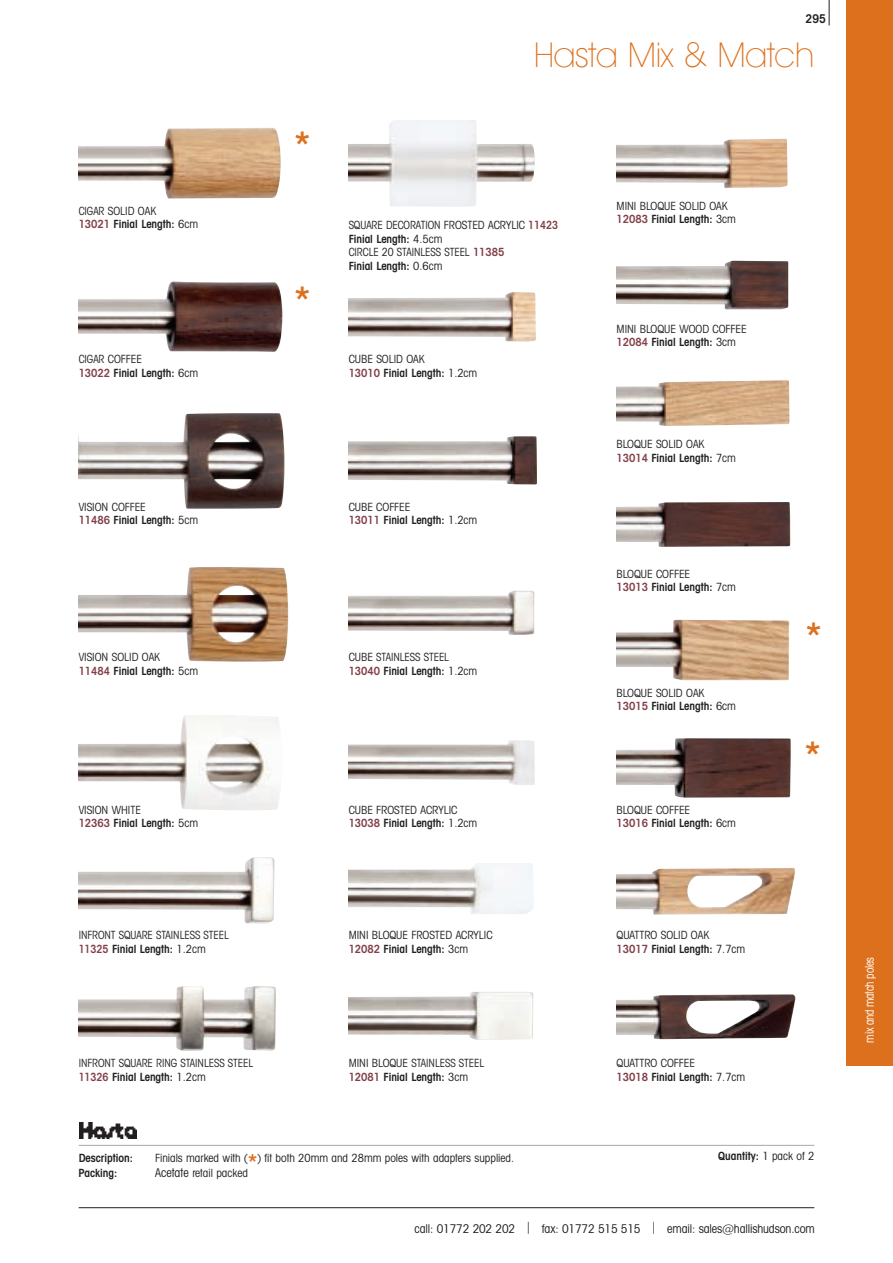
<style>
.page{position:relative;width:893px;height:1263px;background:#fff}
.page>*{position:absolute;margin:0;border:0;box-sizing:border-box;transform-origin:0 0}
.t1{font:200 34.5px "Avant Garde IT Cby BT";letter-spacing:-.01em;color:#dd701c}
.t2{font:600 33px "Avant Garde IT Cby BT";color:#dd701c}
.t3{font:condensed 12px "Avant Garde IT Cby BT";letter-spacing:-.01em;color:#231f20}
.t4{font:condensed 12px "Avant Garde IT Cby BT";letter-spacing:-.02em;color:#fff;scale:.9 1}
.t5{font:600 condensed 12px "Avant Garde IT Cby BT";color:#231f20}
.t6{font:condensed 11.25px/13.5px "Avant Garde IT Cby BT";color:#231f20}
.t7{font:condensed 11.25px/13.5px "Avant Garde IT Cby BT";color:#231f20;scale:.95 1}
.t8{font:600 condensed 11.25px "Avant Garde IT Cby BT";color:#231f20}
.s1{font-weight:600;color:#83404a}
.s2{font-weight:600}
.s3{font-weight:600;font-stretch:normal;font-size:19.5px;color:#dd701c}
.s4{font-weight:400}
.s5{font-size:12px}
</style>
<div class="page">
<hr style="left:79px;top:1145px;width:735px;height:1px;background:#a8a9ad">
<img style="left:79px;top:1122px;width:58px;height:17px">
<svg style="left:829px;top:0;width:1px;height:26px"></svg>
<hr style="left:79px;top:1207px;width:735px;height:1px;background:#231f20">
<img style="left:79px;top:128px;width:202px;height:71px">
<img style="left:79px;top:281px;width:203px;height:71px">
<img style="left:79px;top:413px;width:205px;height:96px">
<img style="left:79px;top:567px;width:209px;height:95px">
<img style="left:79px;top:715px;width:201px;height:95px">
<img style="left:79px;top:857px;width:195px;height:67px">
<img style="left:79px;top:986px;width:197px;height:65px">
<img style="left:349px;top:120px;width:186px;height:87px">
<img style="left:349px;top:292px;width:187px;height:50px">
<img style="left:349px;top:436px;width:188px;height:48px">
<img style="left:349px;top:590px;width:185px;height:45px">
<img style="left:349px;top:740px;width:186px;height:45px">
<img style="left:349px;top:863px;width:185px;height:51px">
<img style="left:349px;top:992px;width:184px;height:47px">
<img style="left:617px;top:138px;width:171px;height:50px">
<img style="left:617px;top:260px;width:171px;height:50px">
<img style="left:617px;top:380px;width:172px;height:46px">
<img style="left:617px;top:502px;width:173px;height:45px">
<img style="left:617px;top:620px;width:172px;height:60px">
<img style="left:617px;top:738px;width:174px;height:60px">
<img style="left:617px;top:868px;width:178px;height:47px">
<img style="left:617px;top:994px;width:178px;height:46px">
<div style="left:846px;top:0;width:47px;height:1065px;background:#dd701c"></div>
<p class="t5" style="left:806px;top:15px;width:22px">295</p>
<h1 class="t1" style="left:534px;top:43px;width:282px">Hasta Mix &amp; Match</h1>
<h2 class="t2" style="left:294px;top:131px;width:18px">*</h2>
<p class="t7" style="left:79px;top:205px;width:127px">CIGAR SOLID OAK<br><span class="s1">13021</span> <span class="s2">Finial Length:</span> 6cm</p>
<p class="t7" style="left:349px;top:219px;width:222px">SQUARE DECORATION FROSTED ACRYLIC <span class="s1">11423<br></span><span class="s2">Finial Length:</span> 4.5cm<br>CIRCLE 20 STAINLESS STEEL <span class="s1">11385<br></span><span class="s2">Finial Length:</span> 0.6cm</p>
<p class="t6" style="left:617px;top:200px;width:121px">MINI BLOQUE SOLID OAK<br><span class="s1">12083</span> <span class="s2">Finial Length:</span> 3cm</p>
<h2 class="t2" style="left:294px;top:286px;width:18px">*</h2>
<p class="t6" style="left:617px;top:323px;width:132px">MINI BLOQUE WOOD COFFEE<br><span class="s1">12084</span> <span class="s2">Finial Length:</span> 3cm</p>
<p class="t7" style="left:79px;top:354px;width:127px">CIGAR COFFEE<br><span class="s1">13022</span> <span class="s2">Finial Length:</span> 6cm</p>
<p class="t6" style="left:349px;top:354px;width:130px">CUBE SOLID OAK<br><span class="s1">13010</span> <span class="s2">Finial Length:</span> 1.2cm</p>
<p class="t6" style="left:617px;top:438px;width:121px">BLOQUE SOLID OAK<br><span class="s1">13014</span> <span class="s2">Finial Length:</span> 7cm</p>
<p class="t6" style="left:79px;top:501px;width:121px">VISION COFFEE<br><span class="s1">11486</span> <span class="s2">Finial Length:</span> 5cm</p>
<p class="t6" style="left:349px;top:501px;width:130px">CUBE COFFEE<br><span class="s1">13011</span> <span class="s2">Finial Length:</span> 1.2cm</p>
<p class="t6" style="left:617px;top:568px;width:121px">BLOQUE COFFEE<br><span class="s1">13013</span> <span class="s2">Finial Length:</span> 7cm</p>
<h2 class="t2" style="left:805px;top:622px;width:18px">*</h2>
<p class="t6" style="left:79px;top:651px;width:121px">VISION SOLID OAK<br><span class="s1">11484</span> <span class="s2">Finial Length:</span> 5cm</p>
<p class="t6" style="left:349px;top:651px;width:130px">CUBE STAINLESS STEEL<br><span class="s1">13040</span> <span class="s2">Finial Length:</span> 1.2cm</p>
<p class="t6" style="left:617px;top:687px;width:121px">BLOQUE SOLID OAK<br><span class="s1">13015</span> <span class="s2">Finial Length:</span> 6cm</p>
<h2 class="t2" style="left:804px;top:741px;width:18px">*</h2>
<p class="t6" style="left:79px;top:804px;width:121px">VISION WHITE<br><span class="s1">12363</span> <span class="s2">Finial Length:</span> 5cm</p>
<p class="t6" style="left:349px;top:804px;width:130px">CUBE FROSTED ACRYLIC<br><span class="s1">13038</span> <span class="s2">Finial Length:</span> 1.2cm</p>
<p class="t6" style="left:617px;top:804px;width:121px">BLOQUE COFFEE<br><span class="s1">13016</span> <span class="s2">Finial Length:</span> 6cm</p>
<p class="t7" style="left:79px;top:929px;width:160px">INFRONT SQUARE STAINLESS STEEL<br><span class="s1">11325</span> <span class="s2">Finial Length:</span> 1.2cm</p>
<p class="t7" style="left:79px;top:1057px;width:185px">INFRONT SQUARE RING STAINLESS STEEL<br><span class="s1">11326</span> <span class="s2">Finial Length:</span> 1.2cm</p>
<p class="t6" style="left:349px;top:929px;width:145px">MINI BLOQUE FROSTED ACRYLIC<br><span class="s1">12082</span> <span class="s2">Finial Length:</span> 3cm</p>
<p class="t6" style="left:349px;top:1057px;width:137px">MINI BLOQUE STAINLESS STEEL<br><span class="s1">12081</span> <span class="s2">Finial Length:</span> 3cm</p>
<p class="t6" style="left:617px;top:929px;width:130px">QUATTRO SOLID OAK<br><span class="s1">13017</span> <span class="s2">Finial Length:</span> 7.7cm</p>
<p class="t6" style="left:617px;top:1057px;width:130px">QUATTRO COFFEE<br><span class="s1">13018</span> <span class="s2">Finial Length:</span> 7.7cm</p>
<p class="t8" style="left:79px;top:1153px;width:56px">Description:</p>
<p class="t6" style="left:155px;top:1152px;width:360px">Finials marked with (<span class="s3">*</span>) fit both 20mm and 28mm poles with adapters supplied.</p>
<p class="t8" style="left:718px;top:1152px;width:98px">Quantity: <span class="s4">1 pack of 2</span></p>
<p class="t8" style="left:79px;top:1168px;width:40px">Packing:</p>
<p class="t6" style="left:155px;top:1167px;width:94px"><span class="s5">Acetate</span> retail packed</p>
<p class="t3" style="left:415px;top:1224px;width:402px">call: 01772 202 202 | fax: 01772 515 515 | email: sales@hallishudson.com</p>
<p class="t4" style="left:865px;top:1042px;width:96px;rotate:-90deg">mix and match poles</p>
</div>
